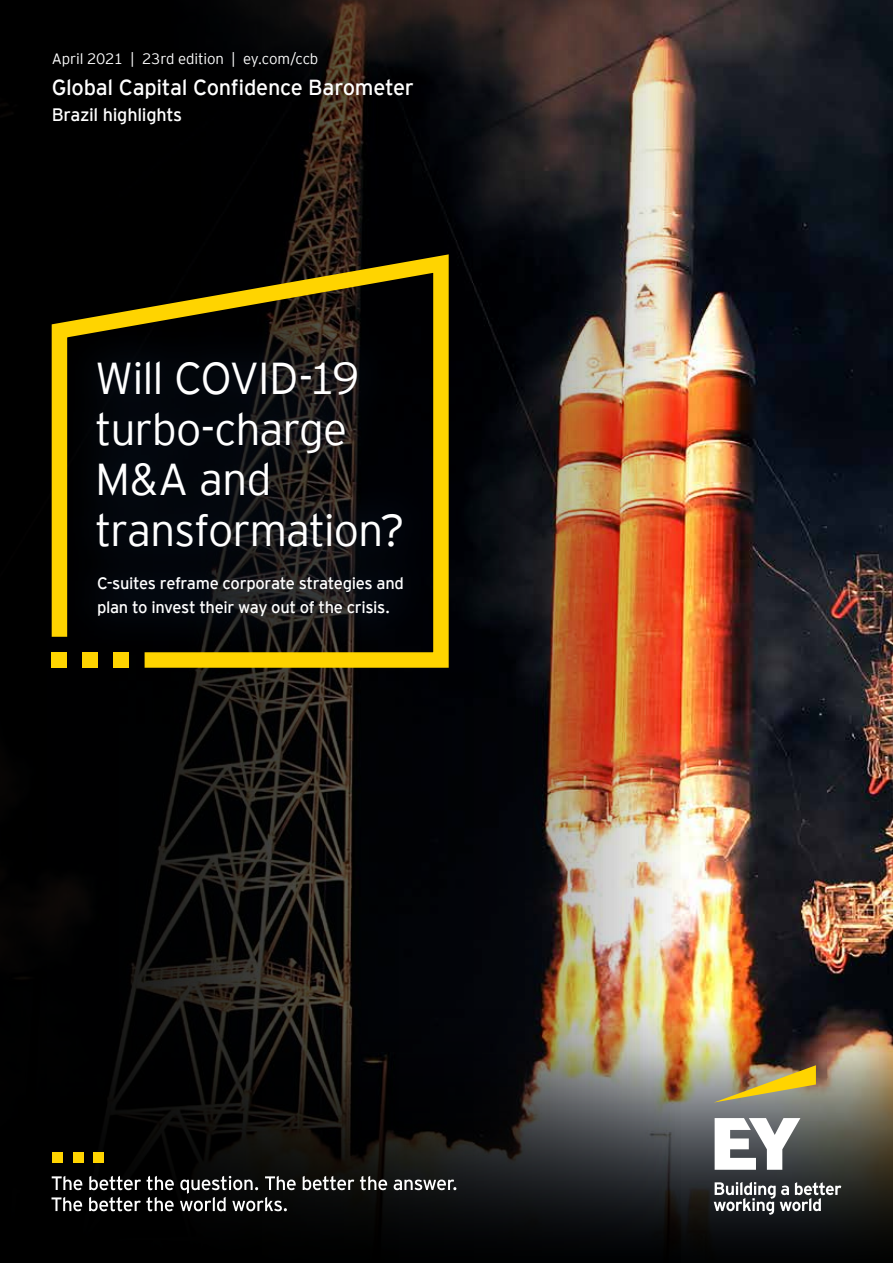
<style>
.page{position:relative;width:893px;height:1263px;background:#fff}
.page>*{position:absolute;margin:0;border:0;box-sizing:border-box;transform-origin:0 0}
.t1{font:300 44.55px/50.6px "EY Interstate";letter-spacing:-.025em;color:#fff}
.t2{font:21.75px "EY Interstate";letter-spacing:-.015em;color:#fff}
.t3{font:18px "EY Interstate";letter-spacing:-.015em;color:#fff}
.t4{font:16.5px/24px "EY Interstate";letter-spacing:-.025em;color:#fff}
.t5{font:300 15px "EY Interstate";letter-spacing:-.01em;color:#fff}
</style>
<div class="page">
<img style="left:680px;top:0;width:213px;height:1009px">
<img style="left:680px;top:1009px;width:213px;height:45px">
<img style="left:680px;top:1054px;width:213px;height:209px">
<img style="left:0;top:0;width:680px;height:1263px">
<svg style="left:44px;top:245px;width:412px;height:430px;background:#27220a"></svg>
<div style="left:52px;top:652px;width:15px;height:16px;background:#ffd400"></div>
<div style="left:83px;top:652px;width:15px;height:16px;background:#ffd400"></div>
<div style="left:114px;top:652px;width:15px;height:16px;background:#ffd400"></div>
<img style="left:714px;top:1065px;width:102px;height:37px">
<svg style="left:714px;top:1118px;width:127px;height:97px"></svg>
<div style="left:52px;top:1152px;width:10px;height:11px;background:#ffd400"></div>
<div style="left:73px;top:1152px;width:10px;height:11px;background:#ffd400"></div>
<div style="left:94px;top:1152px;width:10px;height:11px;background:#ffd400"></div>
<svg style="left:52px;top:1176px;width:30px;height:14px"></svg>
<svg style="left:89px;top:1176px;width:52px;height:14px"></svg>
<svg style="left:147px;top:1176px;width:27px;height:14px"></svg>
<svg style="left:303px;top:1176px;width:51px;height:14px"></svg>
<svg style="left:360px;top:1176px;width:27px;height:14px"></svg>
<svg style="left:394px;top:1179px;width:62px;height:11px"></svg>
<svg style="left:52px;top:1197px;width:30px;height:14px"></svg>
<svg style="left:89px;top:1197px;width:85px;height:14px"></svg>
<svg style="left:180px;top:1176px;width:116px;height:35px;background:#434343"></svg>
<p class="t5" style="left:52px;top:48px;width:268px">April 2021 | 23rd edition | ey.com/ccb</p>
<h2 class="t2" style="left:52px;top:72px;width:364px">Global Capital Confidence Barometer</h2>
<p class="t3" style="left:52px;top:102px;width:132px">Brazil highlights</p>
<h1 class="t1" style="left:95px;top:350px;width:311px">Will COVID-19 turbo-charge<br>M&amp;A and transformation?</h1>
<p class="t4" style="left:97px;top:570px;width:308px">C-suites reframe corporate strategies and plan to invest their way out of the crisis.</p>
</div>
